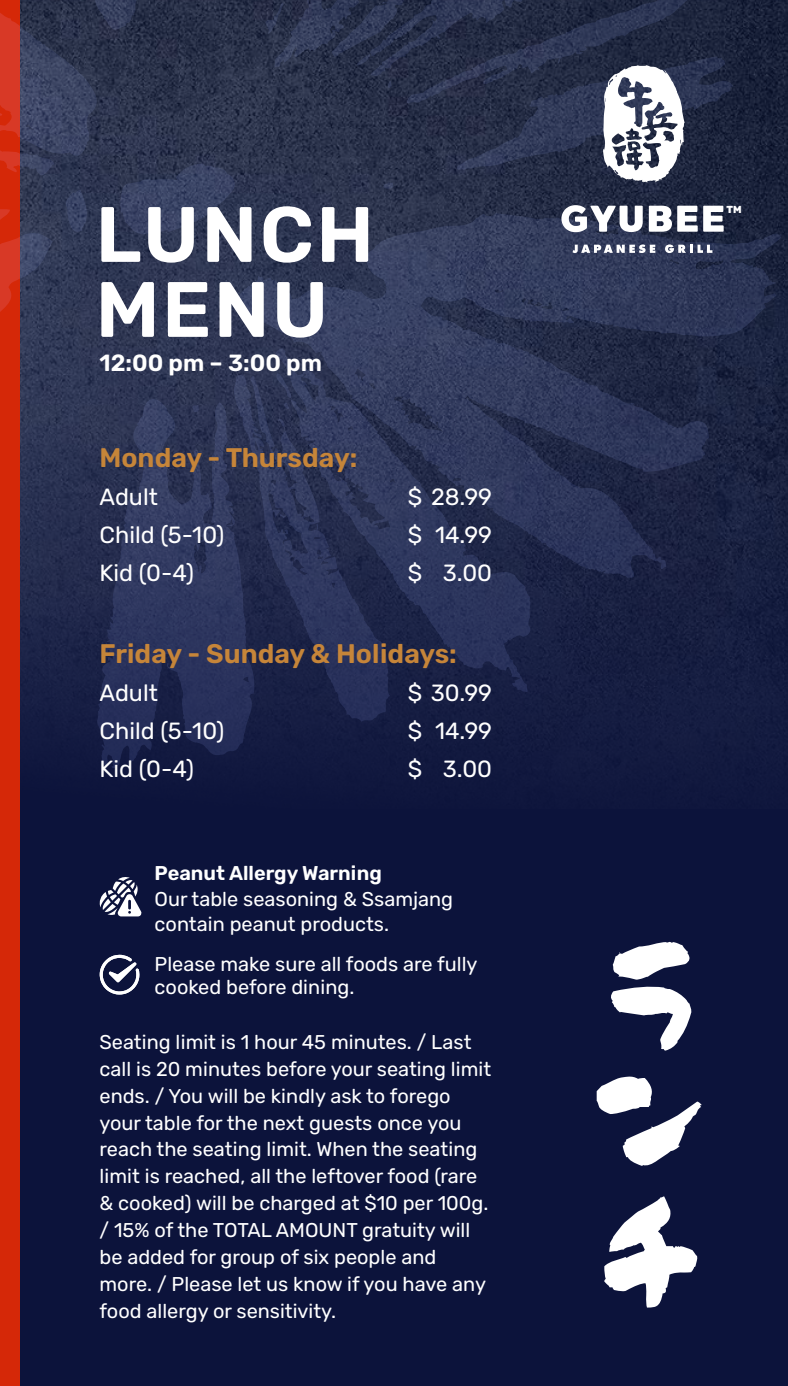
<style>
.page{position:relative;width:788px;height:1386px;background:#fff}
.page>*{position:absolute;margin:0;border:0;box-sizing:border-box;transform-origin:0 0}
.t1{font:150.06px/150.1px "Ounen mouhitsu";color:#fff}
.t2{font:600 78.23px/74.9px "Rubik";letter-spacing:.03em;color:#fff}
.t3{font:600 26.86px "Rubik";color:#c68539}
.t4{font:23.36px/38.1px "Rubik";color:#fff}
.t5{font:600 23.36px "Rubik";color:#fff}
.t6{font:19.95px/26.9px "Rubik";color:#fff}
.t7{font:600 19.95px "Rubik";color:#fff}
.t8{font:800 10.15px "Rubik";color:#fff}
</style>
<div class="page">
<div style="left:7px;top:1px;width:781px;height:1384px;background:#0c133b"></div>
<img style="left:19px;top:0;width:769px;height:808px">
<div style="left:0;top:1px;width:19px;height:1384px;background:#d52808"></div>
<svg style="left:240px;top:213px;width:541px;height:365px"></svg>
<svg style="left:275px;top:348px;width:257px;height:344px;fill:#2c355b"></svg>
<svg style="left:240px;top:374px;width:150px;height:347px"></svg>
<svg style="left:278px;top:514px;width:8px;height:4px"></svg>
<svg style="left:94px;top:393px;width:162px;height:376px;fill:#29315b"></svg>
<svg style="left:272px;top:373px;width:21px;height:54px"></svg>
<svg style="left:0;top:0;width:240px;height:505px;background:#44364c"></svg>
<svg style="left:265px;top:0;width:468px;height:191px;background:#353c54"></svg>
<svg style="left:572px;top:244px;width:83px;height:9px"></svg>
<svg style="left:665px;top:244px;width:47px;height:9px"></svg>
<svg style="left:561px;top:205px;width:81px;height:27px;background:#9a9eab"></svg>
<svg style="left:648px;top:206px;width:49px;height:26px"></svg>
<svg style="left:703px;top:206px;width:20px;height:26px"></svg>
<svg style="left:99px;top:877px;width:43px;height:39px"></svg>
<svg style="left:100px;top:954px;width:39px;height:40px"></svg>
<h2 class="t2" style="left:96px;top:199px;width:280px">LUNCH<br>MENU</h2>
<p class="t5" style="left:99px;top:349px;width:224px">12:00 pm – 3:00 pm</p>
<h3 class="t3" style="left:99px;top:442px;width:259px">Monday - Thursday:</h3>
<p class="t4" style="left:99px;top:478px;width:126px">Adult<br>Child (5-10)<br>Kid (0-4)</p>
<p class="t4" style="left:408px;top:478px;width:86px;text-align:justify">$ 28.99 $ 14.99 $ 3.00</p>
<h3 class="t3" style="left:99px;top:638px;width:359px">Friday - Sunday &amp; Holidays:</h3>
<p class="t4" style="left:99px;top:674px;width:126px">Adult<br>Child (5-10)<br>Kid (0-4)</p>
<p class="t4" style="left:408px;top:674px;width:86px;text-align:justify">$ 30.99 $ 14.99 $ 3.00</p>
<p class="t7" style="left:154px;top:861px;width:229px">Peanut Allergy Warning</p>
<p class="t6" style="left:154px;top:886px;width:300px;line-height:25.6px">Our table seasoning &amp; Ssamjang contain peanut products.</p>
<p class="t6" style="left:154px;top:953px;width:324px;line-height:22.5px">Please make sure all foods are fully cooked before dining.</p>
<p class="t6" style="left:99px;top:1028px;width:393px">Seating limit is 1 hour 45 minutes. / Last call is 20 minutes before your seating limit ends. / You will be kindly ask to forego your table for the next guests once you reach the seating limit. When the seating limit is reached, all the leftover food (rare &amp; cooked) will be charged at $10 per 100g. / 15% of the TOTAL AMOUNT gratuity will be added for group of six people and more. / Please let us know if you have any food allergy or sensitivity.</p>
<p class="t8" style="left:726px;top:204px;width:17px">TM</p>
<h1 class="t1" style="left:607px;top:917px;width:90px">ラ</h1>
<h1 class="t1" style="left:593px;top:1022px;width:118px">ンチ</h1>
</div>
